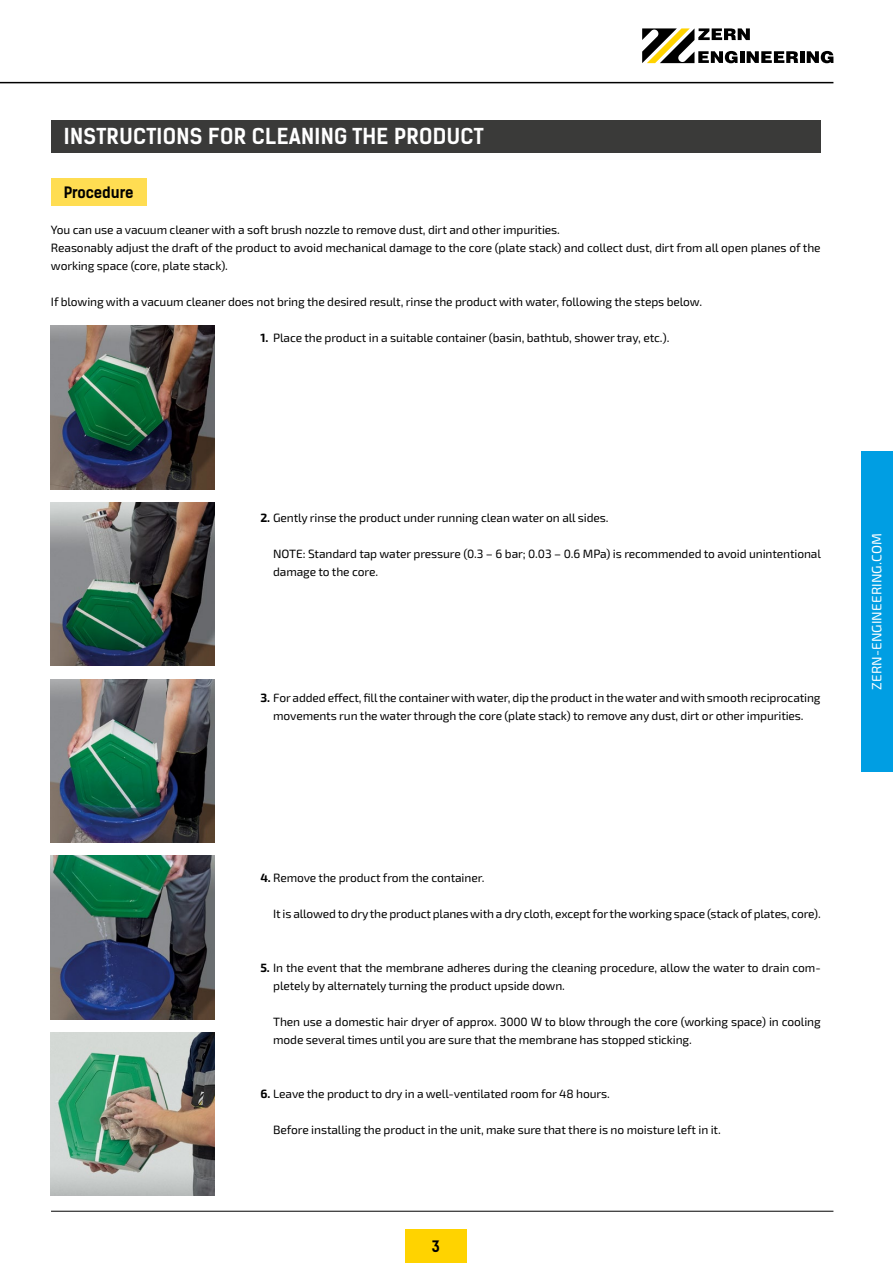
<style>
.page{position:relative;width:893px;height:1263px;background:#fff}
.page>*{position:absolute;margin:0;border:0;box-sizing:border-box;transform-origin:0 0}
.t1{font:21px "Kelson Sans Bold RU";letter-spacing:.015em;color:#fff}
.t2{font:15px "Kelson Sans Bold RU";letter-spacing:-.01em;color:#000}
.t3{font:13.5px "Exo 2.0";letter-spacing:.01em;color:#fff}
.t4{font:12px/18px "Exo 2.0";letter-spacing:-.01em;color:#000}
.s1{font-weight:700}
</style>
<div class="page">
<div style="left:51px;top:120px;width:770px;height:33px;background:#3a3a39"></div>
<div style="left:51px;top:178px;width:95px;height:28px;background:#ffdd52"></div>
<img style="left:51px;top:326px;width:163px;height:163px">
<img style="left:51px;top:502px;width:163px;height:164px">
<img style="left:51px;top:679px;width:163px;height:163px">
<img style="left:51px;top:856px;width:163px;height:163px">
<img style="left:51px;top:1032px;width:163px;height:164px">
<hr style="left:0;top:82px;width:833px;height:1px;background:#000">
<hr style="left:800px;top:51px;width:4px;height:12px;background:#000">
<svg style="left:807px;top:51px;width:26px;height:12px"></svg>
<svg style="left:642px;top:28px;width:156px;height:35px"></svg>
<div style="left:405px;top:1230px;width:61px;height:33px;background:#ffd300"></div>
<hr style="left:51px;top:1211px;width:782px;height:1px;background:#000">
<div style="left:861px;top:451px;width:32px;height:320px;background:#009ee3"></div>
<h1 class="t1" style="left:64px;top:123px;width:421px">INSTRUCTIONS FOR CLEANING THE PRODUCT</h1>
<p class="t2" style="left:64px;top:183px;width:71px">Procedure</p>
<p class="t4" style="left:51px;top:221px;width:771px">You can use a vacuum cleaner with a soft brush nozzle to remove dust, dirt and other impurities.<br>Reasonably adjust the draft of the product to avoid mechanical damage to the core (plate stack) and collect dust, dirt from all open planes of the working space (core, plate stack).</p>
<p class="t4" style="left:51px;top:293px;width:653px">If blowing with a vacuum cleaner does not bring the desired result, rinse the product with water, following the steps below.</p>
<p class="t4" style="left:260px;top:329px;width:411px"><span class="s1">1.</span> Place the product in a suitable container (basin, bathtub, shower tray, etc.).</p>
<p class="t4" style="left:260px;top:509px;width:350px"><span class="s1">2.</span> Gently rinse the product under running clean water on all sides.</p>
<p class="t4" style="left:273px;top:545px;width:549px">NOTE: Standard tap water pressure (0.3 – 6 bar; 0.03 – 0.6 MPa) is recommended to avoid unintentional damage to the core.</p>
<p class="t4" style="left:260px;top:689px;width:562px;text-align:center"><span class="s1">3.</span> For added effect, fill the container with water, dip the product in the water and with smooth reciprocating movements run the water through the core (plate stack) to remove any dust, dirt or other impurities.</p>
<p class="t3" style="left:869px;top:690px;width:158px;rotate:-90deg">ZERN-ENGINEERING.COM</p>
<p class="t4" style="left:260px;top:869px;width:225px"><span class="s1">4.</span> Remove the product from the container.</p>
<p class="t4" style="left:273px;top:905px;width:549px">It is allowed to dry the product planes with a dry cloth, except for the working space (stack of plates, core).</p>
<p class="t4" style="left:273px;top:959px;width:549px;text-indent:-13px"><span class="s1">5.</span> In the event that the membrane adheres during the cleaning procedure, allow the water to drain com&shy;pletely by alternately turning the product upside down.</p>
<p class="t4" style="left:273px;top:1013px;width:549px">Then use a domestic hair dryer of approx. 3000 W to blow through the core (working space) in cooling mode several times until you are sure that the membrane has stopped sticking.</p>
<p class="t4" style="left:260px;top:1085px;width:351px"><span class="s1">6.</span> Leave the product to dry in a well-ventilated room for 48 hours.</p>
<p class="t4" style="left:273px;top:1121px;width:449px">Before installing the product in the unit, make sure that there is no moisture left in it.</p>
<p class="t2" style="left:432px;top:1237px;width:10px">3</p>
</div>
